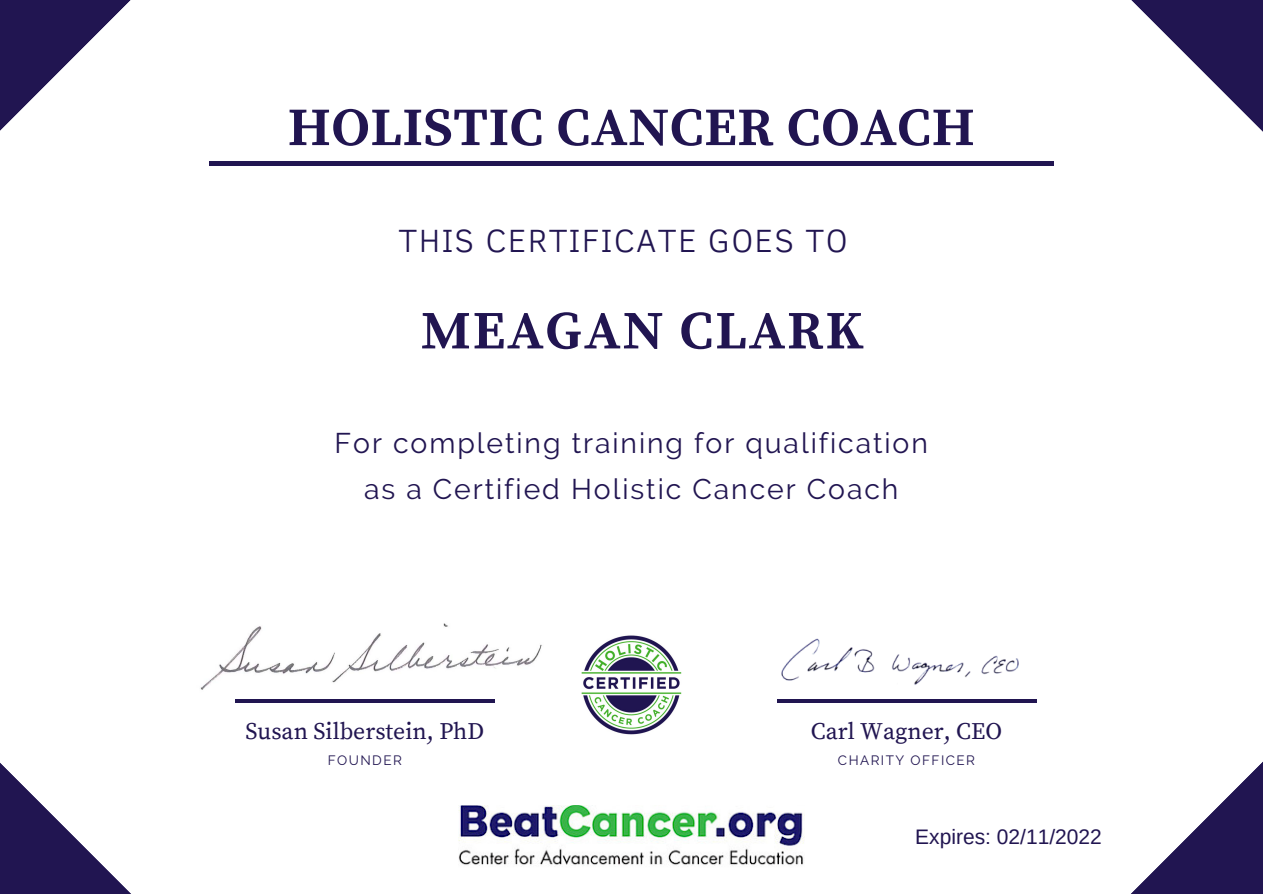
<style>
.page{position:relative;width:1263px;height:894px;background:#fff}
.page>*{position:absolute;margin:0;border:0;box-sizing:border-box;transform-origin:0 0}
.t1{font:700 54px "Source Serif Pro";letter-spacing:.015em;color:#211551}
.t2{font:700 54px "Source Serif Pro";letter-spacing:.04em;color:#211551}
.t3{font:300 33px "Clear Sans";letter-spacing:.04em;color:#211551}
.t4{font:28.35px/45.9px "Raleway";letter-spacing:.07em;color:#211551;text-align:center}
.t5{font:23.55px "Source Serif Pro";color:#211551}
.t6{font:21px "Arimo";color:#211551}
.t7{font:13.5px "Raleway";letter-spacing:.11em;color:#211551}
</style>
<div class="page">
<svg style="left:0;top:0;width:131px;height:131px"></svg>
<svg style="left:1132px;top:761px;width:131px;height:132px"></svg>
<svg style="left:1131px;top:0;width:132px;height:132px"></svg>
<svg style="left:0;top:763px;width:130px;height:130px"></svg>
<svg style="left:235px;top:699px;width:260px;height:3px"></svg>
<svg style="left:777px;top:699px;width:259px;height:3px"></svg>
<div style="left:209px;top:161px;width:844px;height:5px;background:#211551"></div>
<img style="left:581px;top:635px;width:101px;height:100px">
<img style="left:459px;top:805px;width:345px;height:61px">
<img style="left:781px;top:638px;width:238px;height:47px">
<img style="left:200px;top:623px;width:342px;height:67px">
<p class="t1" style="left:288px;top:95px;width:688px">HOLISTIC CANCER COACH</p>
<p class="t3" style="left:399px;top:216px;width:450px">THIS CERTIFICATE GOES TO</p>
<p class="t2" style="left:421px;top:299px;width:444px">MEAGAN CLARK</p>
<p class="t4" style="left:335px;top:420px;width:595px">For completing training for qualification as a Certified Holistic Cancer Coach</p>
<p class="t5" style="left:245px;top:717px;width:240px">Susan Silberstein, PhD</p>
<p class="t7" style="left:328px;top:752px;width:76px">FOUNDER</p>
<p class="t5" style="left:811px;top:717px;width:193px">Carl Wagner, CEO</p>
<p class="t7" style="left:838px;top:752px;width:139px">CHARITY OFFICER</p>
<p class="t6" style="left:915px;top:824px;width:188px">Expires: 02/11/2022</p>
</div>
